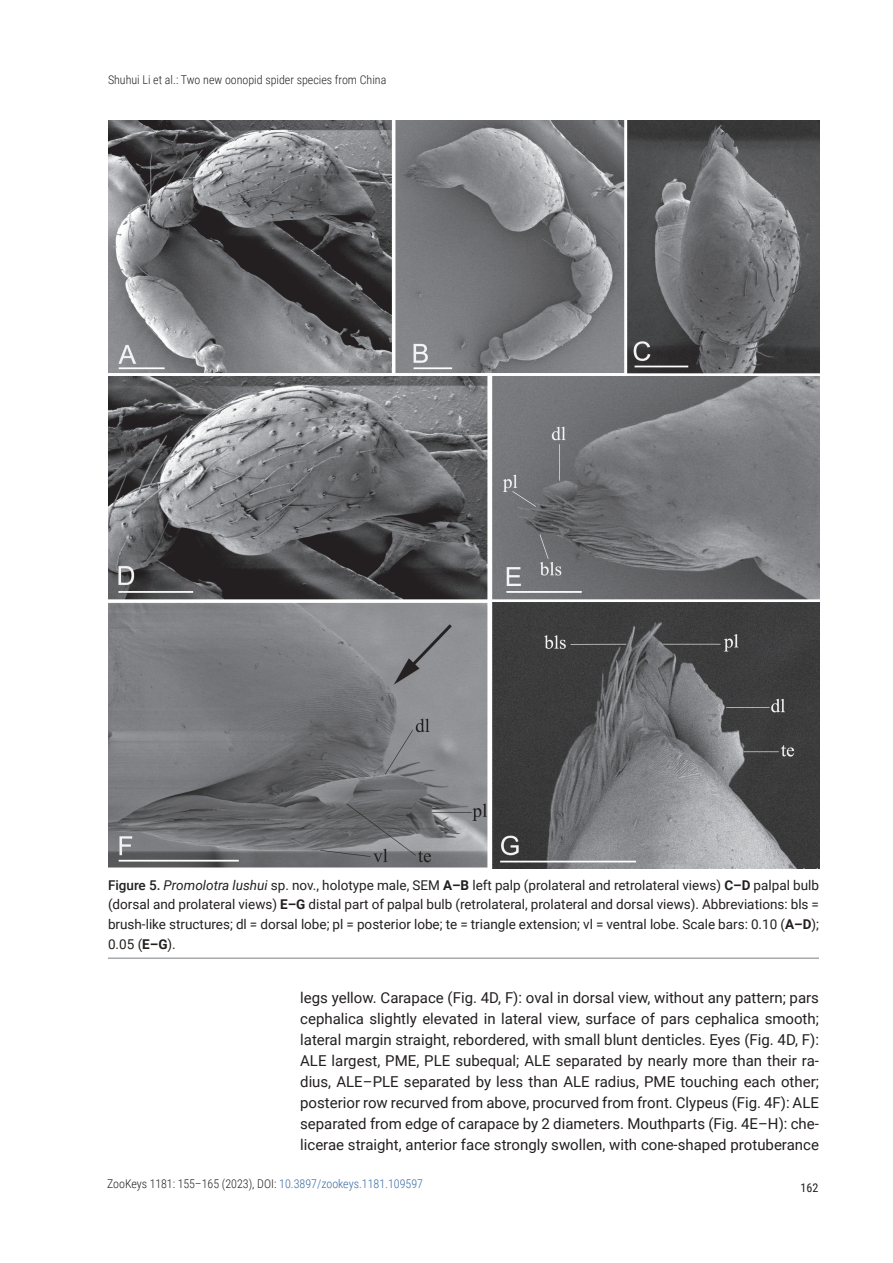
<style>
.page{position:relative;width:893px;height:1263px;background:#fff}
.page>*{position:absolute;margin:0;border:0;box-sizing:border-box;transform-origin:0 0}
.Body_text{font:15px/21px "Roboto";color:#231f20;text-align:justify}
.FIG_-_Caption{font:13.5px/19.8px "Roboto";color:#231f20;text-align:justify}
.t1{font:300 12px "Roboto Condensed";color:#231f20}
.t2{font:12px "Roboto Condensed";color:#231f20}
.s1{font-weight:500}
.s2{font-style:italic}
.s3{font-weight:700}
.s4{color:#376ba5}
</style>
<div class="page">
<img style="left:108px;top:121px;width:711px;height:748px">
<hr style="left:108px;top:957px;width:711px;height:2px;background:#a8a9ad">
<p class="t1" style="left:108px;top:71px;width:280px">Shuhui Li et al.: Two new oonopid spider species from China</p>
<p class="FIG_-_Caption" style="left:108px;top:874px;width:712px"><span class="s1">Figure 5.</span> <span class="s2">Promolotra lushui</span> sp. nov., holotype male, SEM <span class="s3">A–B</span> left palp (prolateral and retrolateral views) <span class="s3">C–D</span> palpal bulb (dorsal and prolateral views) <span class="s3">E–G</span> distal part of palpal bulb (retrolateral, prolateral and dorsal views). Abbreviations: bls = brush-like structures; dl = dorsal lobe; pl = posterior lobe; te = triangle extension; vl = ventral lobe. Scale bars: 0.10 (<span class="s3">A–D</span>); 0.05 (<span class="s3">E–G</span>).</p>
<p class="Body_text" style="left:300px;top:986px;width:520px">legs yellow. Carapace (Fig. 4D, F): oval in dorsal view, without any pattern; pars cephalica slightly elevated in lateral view, surface of pars cephalica smooth; lateral margin straight, rebordered, with small blunt denticles. Eyes (Fig. 4D, F):<br>ALE largest, PME, PLE subequal; ALE separated by nearly more than their ra&shy;dius, ALE–PLE separated by less than ALE radius, PME touching each other; posterior row recurved from above, procurved from front. Clypeus (Fig. 4F): ALE separated from edge of carapace by 2 diameters. Mouthparts (Fig. 4E–H): che&shy;licerae straight, anterior face strongly swollen, with cone-shaped protuberance</p>
<p class="t1" style="left:107px;top:1175px;width:318px">ZooKeys 1181: 155–165 (2023), DOI: <span class="s4">10.3897/zookeys.1181.109597</span></p>
<p class="t2" style="left:801px;top:1179px;width:19px">162</p>
</div>
